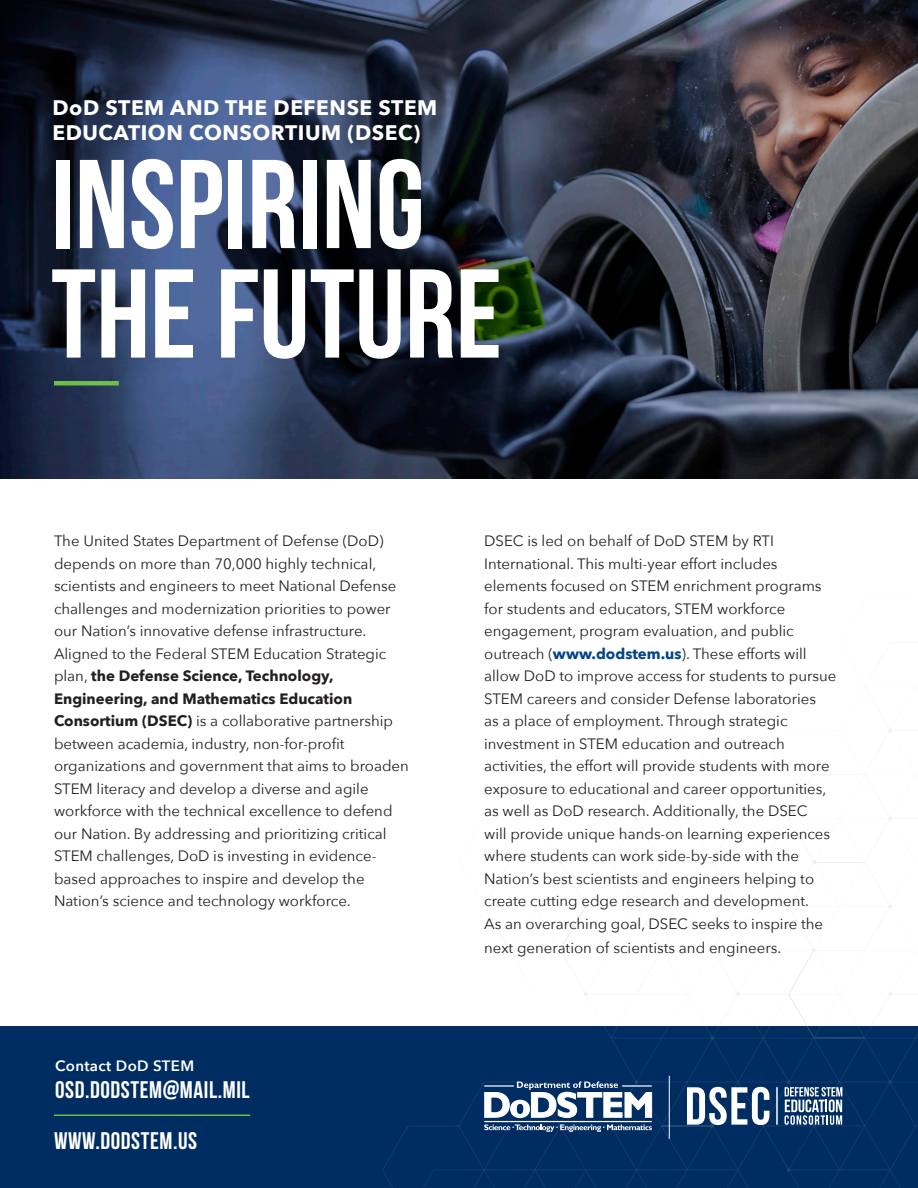
<style>
.page{position:relative;width:918px;height:1188px;background:#fff}
.page>*{position:absolute;margin:0;border:0;box-sizing:border-box;transform-origin:0 0}
.t1{font:126px/109.5px "Bebas Neue";color:#fff}
.t2{font:24px "Bebas Neue";letter-spacing:.025em;color:#fff}
.t3{font:700 21px/25.2px "Avenir Next";letter-spacing:.025em;color:#fff}
.Paragraph_Style_1{font:15px/22.5px "Avenir Next";color:#231f20}
.t4{font:600 15px "Avenir Next";letter-spacing:.025em;color:#fff}
.s1{font-weight:700}
.s2{font-weight:700;color:#00448a}
</style>
<div class="page">
<div style="left:0;top:1027px;width:918px;height:161px;background:#002d61"></div>
<svg style="left:423px;top:729px;width:495px;height:459px"></svg>
<svg style="left:484px;top:1081px;width:168px;height:37px"></svg>
<svg style="left:484px;top:1124px;width:168px;height:8px"></svg>
<hr style="left:622px;top:1085px;width:30px;height:2px;background:#fff">
<hr style="left:484px;top:1085px;width:30px;height:2px;background:#fff">
<hr style="left:484px;top:1121px;width:168px;height:1px;background:#fff">
<svg style="left:687px;top:1087px;width:82px;height:38px"></svg>
<svg style="left:784px;top:1087px;width:58px;height:38px"></svg>
<hr style="left:776px;top:1087px;width:2px;height:38px;background:#fff">
<hr style="left:669px;top:1076px;width:1px;height:63px;background:#fff">
<img style="left:0;top:0;width:918px;height:479px">
<div style="left:54px;top:381px;width:65px;height:5px;background:#6ebe4c"></div>
<hr style="left:54px;top:1114px;width:196px;height:2px;background:#6ebe4c">
<p class="t3" style="left:52px;top:94px;width:386px">DoD STEM AND THE DEFENSE STEM<br>EDUCATION CONSORTIUM (DSEC)</p>
<p class="t1" style="left:51px;top:149px;width:453px">INSPIRING<br>THE FUTURE</p>
<p class="Paragraph_Style_1" style="left:54px;top:529px;width:356px">The United States Department of Defense (DoD) depends on more than 70,000 highly technical, scientists and engineers to meet National Defense challenges and modernization priorities to power our Nation’s innovative defense infrastructure.<br>Aligned to the Federal STEM Education Strategic plan, <span class="s1">the Defense Science, Technology, Engineering, and Mathematics Education Consortium (DSEC)</span> is a collaborative partnership between academia, industry, non-for-profit organizations and government that aims to broaden STEM literacy and develop a diverse and agile workforce with the technical excellence to defend our Nation. By addressing and prioritizing critical STEM challenges, DoD is investing in evidence&shy;based approaches to inspire and develop the Nation’s science and technology workforce.</p>
<p class="t4" style="left:55px;top:1053px;width:140px">Contact DoD STEM</p>
<p class="t2" style="left:55px;top:1076px;width:196px">OSD.DODSTEM@MAIL.MIL</p>
<p class="t2" style="left:54px;top:1128px;width:145px">WWW.DODSTEM.US</p>
<p class="Paragraph_Style_1" style="left:484px;top:529px;width:354px">DSEC is led on behalf of DoD STEM by RTI International. This multi-year effort includes elements focused on STEM enrichment programs for students and educators, STEM workforce engagement, program evaluation, and public outreach (<span class="s2">www.dodstem.us</span>). These efforts will allow DoD to improve access for students to pursue STEM careers and consider Defense laboratories<br>as a place of employment. Through strategic investment in STEM education and outreach activities, the effort will provide students with more exposure to educational and career opportunities, as well as DoD research. Additionally, the DSEC<br>will provide unique hands-on learning experiences where students can work side-by-side with the Nation’s best scientists and engineers helping to create cutting edge research and development.<br>As an overarching goal, DSEC seeks to inspire the</p>
<p class="Paragraph_Style_1" style="left:484px;top:935px;width:299px">next generation of scientists and engineers.</p>
</div>
